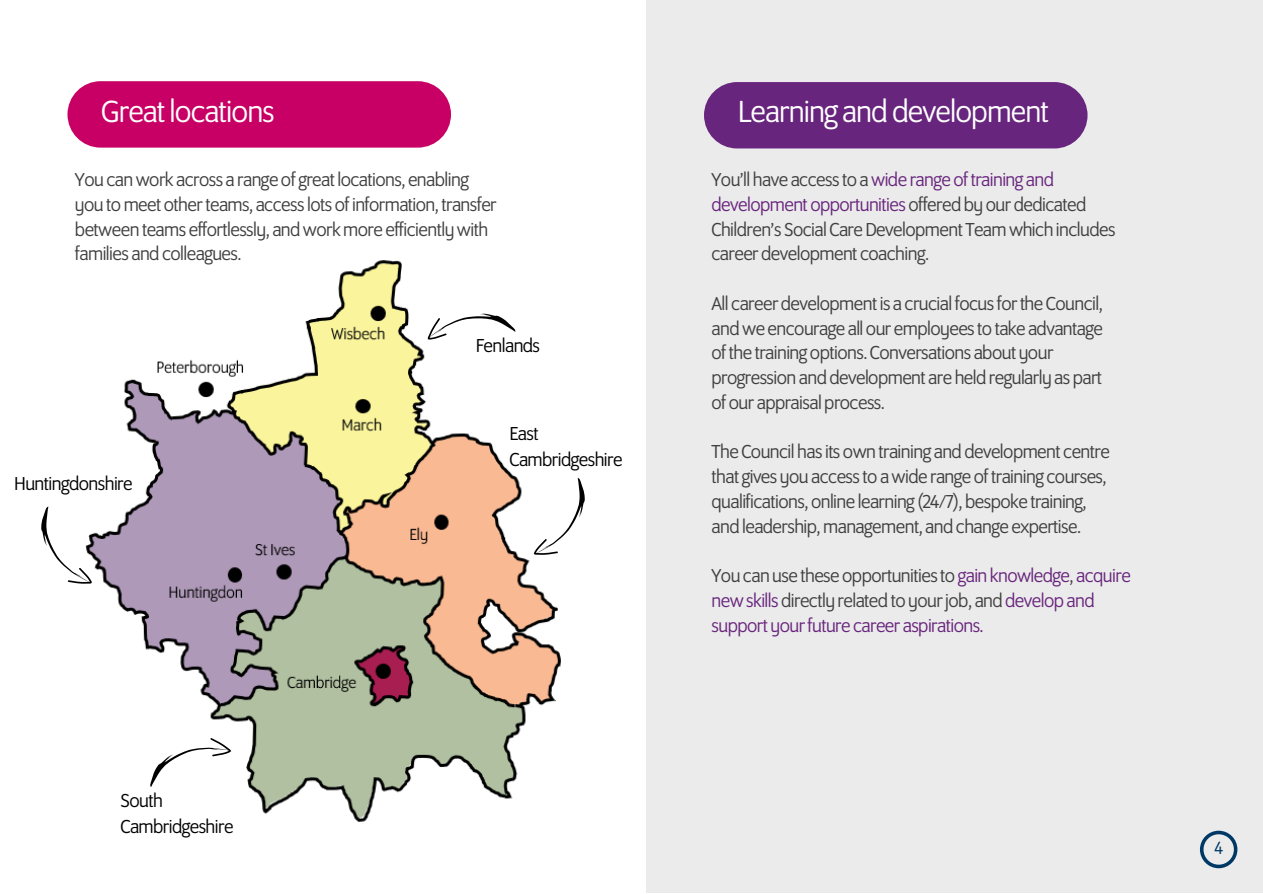
<style>
.page{position:relative;width:1263px;height:894px;background:#fff}
.page>*{position:absolute;margin:0;border:0;box-sizing:border-box;transform-origin:0 0}
.t1{font:33px "Program OT";letter-spacing:-.025em;color:#fff}
.t2{font:20.25px/24.8px "Program OT";letter-spacing:-.025em;color:#3f3f3f}
.t3{font:20.25px/24.8px "Program OT";letter-spacing:-.025em;color:#68257d}
.t4{font:20.25px/25.8px "Program OT";letter-spacing:-.025em;color:#000}
.t5{font:19.2px "Program OT";color:#003865}
.s1{color:#68257d}
.s2{color:#3f3f3f}
</style>
<div class="page">
<div style="left:646px;top:0;width:617px;height:892px;background:#ebebeb"></div>
<div style="left:67px;top:81px;width:384px;height:66px;background:#c80065;border-radius:33px"></div>
<div style="left:704px;top:82px;width:383px;height:66px;background:#68257d;border-radius:33px"></div>
<svg style="left:1200px;top:830px;width:38px;height:38px"></svg>
<img style="left:93px;top:260px;width:468px;height:562px">
<svg style="left:426px;top:307px;width:91px;height:35px"></svg>
<svg style="left:533px;top:472px;width:52px;height:93px"></svg>
<svg style="left:139px;top:730px;width:93px;height:65px"></svg>
<svg style="left:41px;top:506px;width:52px;height:78px"></svg>
<h1 class="t1" style="left:101px;top:97px;width:175px">Greatlocations</h1>
<h1 class="t1" style="left:738px;top:97px;width:313px">Learning anddevelopment</h1>
<p class="t2" style="left:75px;top:168px;width:423px">You canwork across a rangeof greatlocations, enabling you tomeetotherteams, accesslotsofinformation,transfer between teams effortlessly, andworkmore efficientlywith families andcolleagues.</p>
<p class="t4" style="left:476px;top:334px;width:66px">Fenlands</p>
<p class="t4" style="left:14px;top:471px;width:120px">Huntingdonshire</p>
<p class="t4" style="left:120px;top:788px;width:115px">South<br>Cambridgeshire</p>
<p class="t4" style="left:509px;top:421px;width:115px">East<br>Cambridgeshire</p>
<p class="t2" style="left:711px;top:168px;width:406px">You’ll have accesstoa<span class="s1">wide rangeoftraining and developmentopportunities</span>offeredbyourdedicated Children’s SocialCareDevelopment Teamwhich includes careerdevelopment coaching.</p>
<p class="t2" style="left:711px;top:292px;width:393px">All careerdevelopmentis a crucialfocusfortheCouncil, andwe encourage allour employeestotake advantage ofthe trainingoptions.Conversations about your progression anddevelopment are heldregularly aspart ofour appraisalprocess.</p>
<p class="t2" style="left:711px;top:440px;width:400px">TheCouncil hasitsown training anddevelopment centre that gives you accesstoawide rangeoftraining courses, qualifications,online learning (24/7),bespoke training, andleadership,management, andchange expertise.</p>
<p class="t3" style="left:711px;top:564px;width:421px"><span class="s2">You can use theseopportunitiesto</span>gain knowledge<span class="s2">,</span> acquire newskills<span class="s2">directly relatedtoyourjob, and</span>developand support yourfuture career aspirations.</p>
<p class="t5" style="left:1214px;top:839px;width:10px">4</p>
</div>
